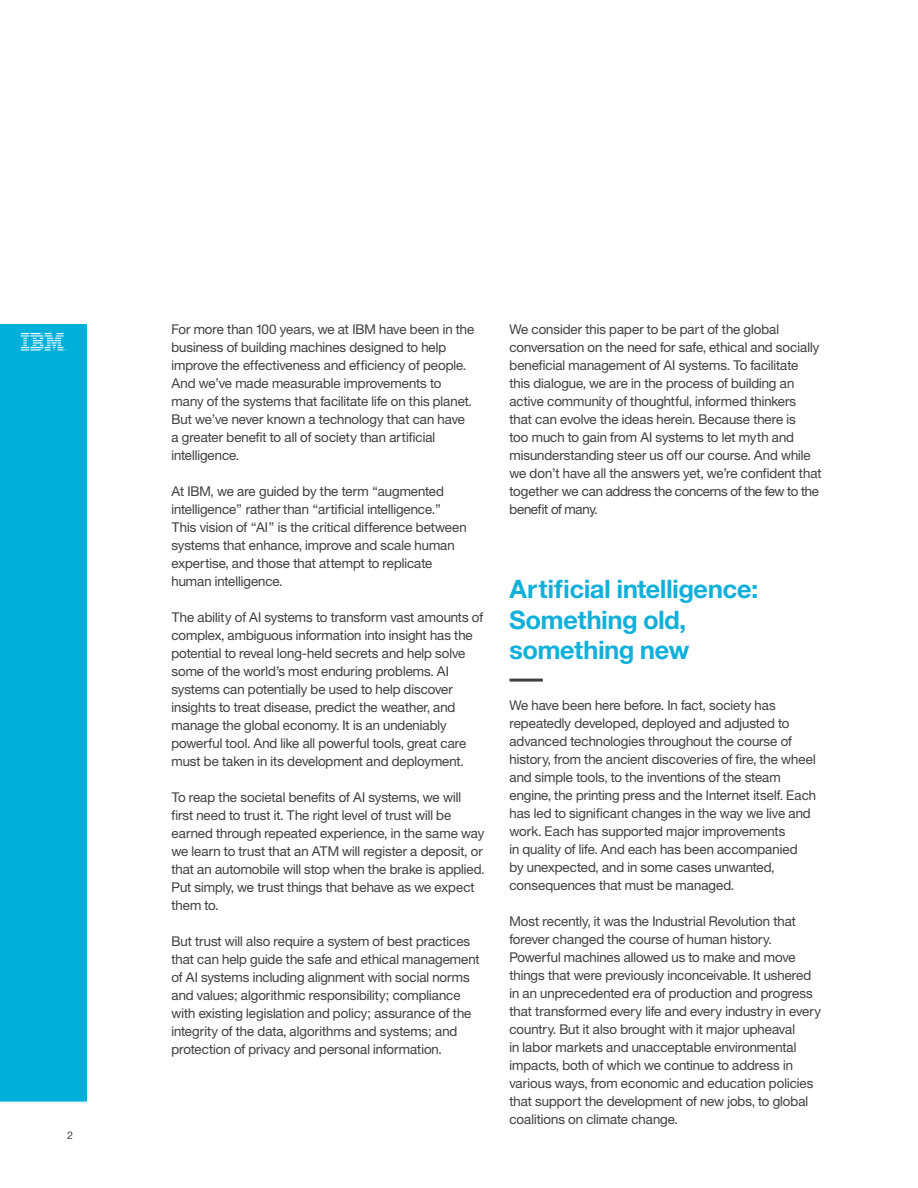
<style>
.page{position:relative;width:918px;height:1188px;background:#fff}
.page>*{position:absolute;margin:0;border:0;box-sizing:border-box;transform-origin:0 0}
.t1{font:25.5px/30.6px "Helv Neue Boldfor IBM";color:#10b0db}
.t2{font:13.5px/18px "Helv Neue Romanfor IBM";color:#414042}
.t3{font:10.5px "Helv Neue Romanfor IBM";color:#414042}
</style>
<div class="page">
<div style="left:0;top:324px;width:87px;height:778px;background:#00b0da"></div>
<img style="left:22px;top:333px;width:45px;height:17px">
<hr style="left:510px;top:679px;width:33px;height:3px;background:#413f41">
<p class="t3" style="left:67px;top:1129px;width:7px">2</p>
<p class="t2" style="left:171px;top:320px;width:304px">For more than 100 years, we at IBM have been in the business of building machines designed to help improve the effectiveness and efficiency of people.<br>And we’ve made measurable improvements to many of the systems that facilitate life on this planet.<br>But we’ve never known a technology that can have a greater benefit to all of society than artificial intelligence.</p>
<p class="t2" style="left:171px;top:482px;width:297px">At IBM, we are guided by the term “augmented intelligence” rather than “artificial intelligence.” This vision of “AI” is the critical difference between systems that enhance, improve and scale human expertise, and those that attempt to replicate human intelligence.</p>
<p class="t2" style="left:171px;top:608px;width:313px">The ability of AI systems to transform vast amounts of complex, ambiguous information into insight has the potential to reveal long-held secrets and help solve some of the world’s most enduring problems. AI systems can potentially be used to help discover insights to treat disease, predict the weather, and manage the global economy. It is an undeniably powerful tool. And like all powerful tools, great care must be taken in its development and deployment.</p>
<p class="t2" style="left:171px;top:788px;width:315px">To reap the societal benefits of AI systems, we will first need to trust it. The right level of trust will be earned through repeated experience, in the same way we learn to trust that an ATM will register a deposit, or that an automobile will stop when the brake is applied.<br>Put simply, we trust things that behave as we expect them to.</p>
<p class="t2" style="left:171px;top:932px;width:310px">But trust will also require a system of best practices that can help guide the safe and ethical management of AI systems including alignment with social norms and values; algorithmic responsibility; compliance with existing legislation and policy; assurance of the integrity of the data, algorithms and systems; and protection of privacy and personal information.</p>
<p class="t2" style="left:510px;top:320px;width:314px">We consider this paper to be part of the global conversation on the need for safe, ethical and socially beneficial management of AI systems. To facilitate this dialogue, we are in the process of building an active community of thoughtful, informed thinkers that can evolve the ideas herein. Because there is<br>too much to gain from AI systems to let myth and misunderstanding steer us off our course. And while we don’t have all the answers yet, we’re confident that together we can address the concerns of the few to the benefit of many.</p>
<h1 class="t1" style="left:510px;top:573px;width:250px">Artificial intelligence:<br>Something old, something new</h1>
<p class="t2" style="left:510px;top:696px;width:308px">We have been here before. In fact, society has repeatedly developed, deployed and adjusted to advanced technologies throughout the course of history, from the ancient discoveries of fire, the wheel and simple tools, to the inventions of the steam engine, the printing press and the Internet itself. Each has led to significant changes in the way we live and work. Each has supported major improvements<br>in quality of life. And each has been accompanied<br>by unexpected, and in some cases unwanted, consequences that must be managed.</p>
<p class="t2" style="left:510px;top:912px;width:313px">Most recently, it was the Industrial Revolution that forever changed the course of human history.<br>Powerful machines allowed us to make and move things that were previously inconceivable. It ushered in an unprecedented era of production and progress that transformed every life and every industry in every country. But it also brought with it major upheaval<br>in labor markets and unacceptable environmental impacts, both of which we continue to address in various ways, from economic and education policies that support the development of new jobs, to global coalitions on climate change.</p>
</div>
